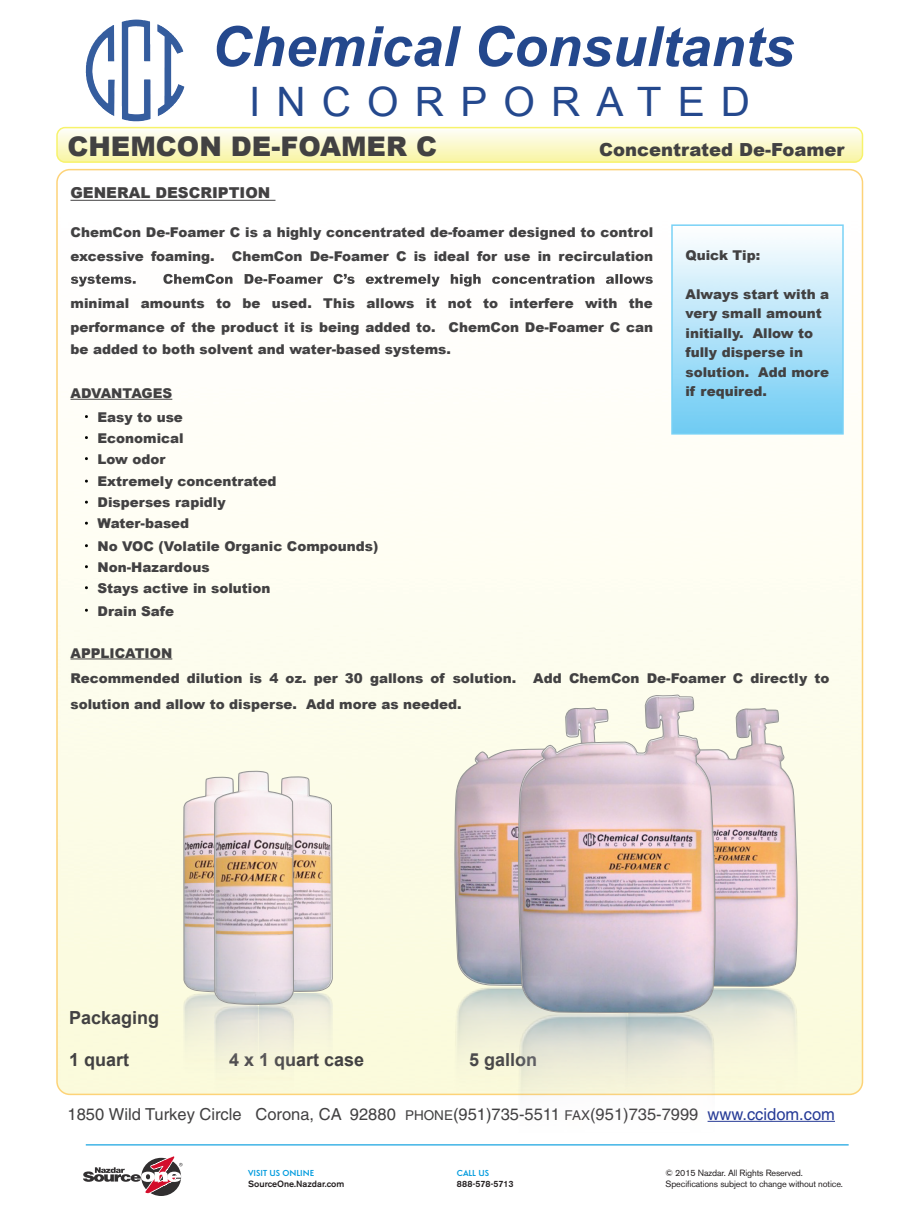
<style>
.page{position:relative;width:918px;height:1213px;background:#fff}
.page>*{position:absolute;margin:0;border:0;box-sizing:border-box;transform-origin:0 0}
.t1{font:italic 700 55.5px "Arial";color:#24488d}
.t2{font:40.5px "Arial";letter-spacing:.4em;color:#24488d}
.t3{font:900 27px "Arial";color:#424142}
.t4{font:700 18px "Arial";color:#424142}
.t5{font:900 18px "Arial";color:#424142}
.t6{font:16.5px "Helvetica";color:#424142}
.t7{font:900 15px "Arial";color:#424142}
.t8{font:900 13.5px/21px "Arial";color:#424142}
.t9{font:9px/10.8px "Akzidenz Grotesk BE";letter-spacing:-.015em;color:#231f20}
.t10{font:500 9px "Akzidenz Grotesk BE";color:#231f20}
.t11{font:600 9px "Simplo";color:#009bde}
.t12{font:500 9px "Akzidenz Grotesk BE";letter-spacing:-.02em;color:#231f20}
.s1{font-size:13.5px}
.s2{color:#253a96}
</style>
<div class="page">
<img style="left:57px;top:170px;width:805px;height:923px">
<div style="left:56px;top:127px;width:807px;height:36px;border:2px solid #f4ed21;border-radius:8px"></div>
<hr style="left:708px;top:1120px;width:127px;height:1px;background:#253a96">
<hr style="left:70px;top:200px;width:205px;height:1px;background:#424142">
<svg style="left:71px;top:274px;width:582px;height:12px"></svg>
<hr style="left:70px;top:399px;width:102px;height:1px;background:#424142">
<hr style="left:70px;top:658px;width:102px;height:1px;background:#424142">
<img style="left:674px;top:227px;width:167px;height:204px">
<div style="left:671px;top:224px;width:173px;height:210px;border:2px solid #79d2f6"></div>
<img style="left:121px;top:20px;width:63px;height:102px">
<img style="left:184px;top:1029px;width:30px;height:49px">
<div style="left:294px;top:1029px;width:39px;height:49px;background:#f9f9dc"></div>
<img style="left:214px;top:1029px;width:80px;height:67px">
<svg style="left:184px;top:770px;width:149px;height:259px;background:#ded0ca"></svg>
<svg style="left:455px;top:707px;width:63px;height:278px;background:#ccbdbf"></svg>
<img style="left:455px;top:987px;width:170px;height:109px">
<img style="left:625px;top:708px;width:173px;height:388px">
<svg style="left:715px;top:708px;width:82px;height:278px;background:#dcc8ca"></svg>
<svg style="left:518px;top:694px;width:197px;height:319px;background:#d3c1c5"></svg>
<img style="left:518px;top:1014px;width:197px;height:108px">
<hr style="left:86px;top:1143px;width:763px;height:2px;background:#009bde">
<svg style="left:83px;top:1156px;width:100px;height:40px"></svg>
<h1 class="t1" style="left:212px;top:10px;width:584px">Chemical Consultants</h1>
<h2 class="t2" style="left:249px;top:75px;width:503px">INCORPORATED</h2>
<h3 class="t3" style="left:68px;top:127px;width:371px">CHEMCON DE-FOAMER C</h3>
<h3 class="t5" style="left:599px;top:137px;width:247px">Concentrated De-Foamer</h3>
<p class="t7" style="left:70px;top:182px;width:201px">GENERAL DESCRIPTION</p>
<p class="t8" style="left:70px;top:220px;width:584px;line-height:24px">ChemCon De-Foamer C is a highly concentrated de-foamer designed to control excessive foaming.</p>
<p class="t8" style="left:686px;top:244px;width:76px">Quick Tip:</p>
<p class="t8" style="left:686px;top:283px;width:145px;line-height:19.5px">Always start with a very small amount initially. Allow to fully disperse in solution. Add more if required.</p>
<p class="t8" style="left:232px;top:245px;width:423px">ChemCon De-Foamer C is ideal for use in recirculation</p>
<p class="t8" style="left:70px;top:290px;width:584px;line-height:24px">minimal amounts to be used. This allows it not to interfere with the performance of the product it is being added to. ChemCon De-Foamer C can</p>
<p class="t8" style="left:70px;top:338px;width:382px">be added to both solvent and water-based systems.</p>
<p class="t8" style="left:98px;top:380px;width:87px;line-height:24px;text-indent:-27px">ADVANTAGES<br>Easy to use</p>
<p class="t8" style="left:98px;top:427px;width:88px">Economical<br>Low odor</p>
<p class="t8" style="left:98px;top:470px;width:180px">Extremely concentrated<br>Disperses rapidly<br>Water-based</p>
<p class="t8" style="left:98px;top:535px;width:282px">No VOC (Volatile Organic Compounds)<br>Non-Hazardous<br>Stays active in solution</p>
<p class="t8" style="left:98px;top:599px;width:78px">Drain Safe</p>
<p class="t8" style="left:70px;top:639px;width:447px;line-height:25.5px">APPLICATION<br>Recommended dilution is 4 oz. per 30 gallons of solution.</p>
<p class="t8" style="left:533px;top:667px;width:298px">Add ChemCon De-Foamer C directly to</p>
<p class="t8" style="left:70px;top:692px;width:393px">solution and allow to disperse. Add more as needed.</p>
<h3 class="t4" style="left:69px;top:1005px;width:92px">Packaging</h3>
<h3 class="t4" style="left:69px;top:1047px;width:62px">1 quart</h3>
<h3 class="t4" style="left:229px;top:1047px;width:137px">4 x 1 quart case</h3>
<h3 class="t4" style="left:469px;top:1047px;width:70px">5 gallon</h3>
<p class="t6" style="left:68px;top:1104px;width:769px">1850 Wild Turkey Circle Corona, CA 92880 <span class="s1">PHONE</span>(951)735-5511 <span class="s1">FAX</span>(951)735-7999 <span class="s2">www.ccidom.com</span></p>
<p class="t11" style="left:248px;top:1167px;width:68px">VISIT US ONLINE</p>
<p class="t10" style="left:248px;top:1177px;width:98px">SourceOne.Nazdar.com</p>
<p class="t11" style="left:457px;top:1167px;width:34px">CALL US</p>
<p class="t12" style="left:457px;top:1177px;width:58px">888-578-5713</p>
<p class="t9" style="left:665px;top:1166px;width:179px">© 2015 Nazdar. All Rights Reserved.<br>Specifications subject to change without notice.</p>
</div>
